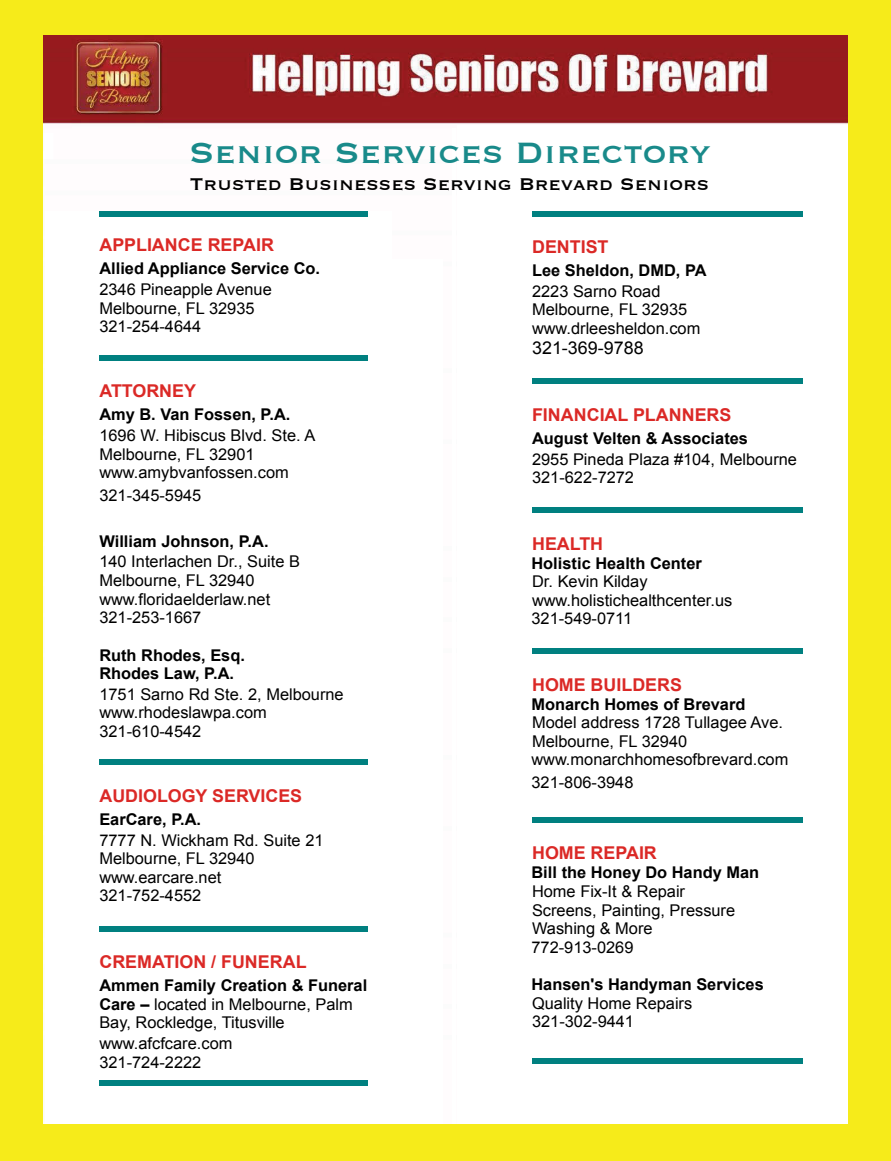
<style>
.page{position:relative;width:891px;height:1161px;background:#f6eb1a}
.page>*{position:absolute;margin:0;border:0;box-sizing:border-box;transform-origin:0 0}
.t1{font:38.25px "Copperplate";color:#198a8a}
.t2{font:22.05px "Copperplate";color:#000}
.t3{font:700 17.7px "Arial";color:#db2926}
.t4{font:17.7px "Arial";color:#000}
.t5{font:16.2px/18.6px "Arial";color:#000}
.t6{font:700 16.2px/20.7px "Arial";color:#000}
.s1{font-weight:400}
.s2{font-weight:700}
</style>
<div class="page">
<img style="left:43px;top:35px;width:805px;height:1089px">
<hr style="left:452px;top:128px;width:4px;height:996px;background:#fff">
<div style="left:457px;top:125px;width:391px;height:999px;background:#fff"></div>
<div style="left:45px;top:259px;width:398px;height:865px;background:#fff"></div>
<div style="left:532px;top:211px;width:270px;height:6px;background:#008080"></div>
<div style="left:532px;top:379px;width:270px;height:5px;background:#008080"></div>
<div style="left:532px;top:507px;width:270px;height:6px;background:#008080"></div>
<div style="left:532px;top:649px;width:270px;height:5px;background:#008080"></div>
<div style="left:532px;top:817px;width:270px;height:6px;background:#008080"></div>
<div style="left:532px;top:1058px;width:270px;height:6px;background:#008080"></div>
<div style="left:45px;top:211px;width:347px;height:913px;background:#fff"></div>
<div style="left:99px;top:211px;width:269px;height:6px;background:#008080"></div>
<div style="left:99px;top:355px;width:269px;height:6px;background:#008080"></div>
<div style="left:99px;top:760px;width:269px;height:5px;background:#008080"></div>
<div style="left:99px;top:926px;width:269px;height:5px;background:#008080"></div>
<div style="left:99px;top:1080px;width:269px;height:6px;background:#008080"></div>
<p class="t1" style="left:189px;top:127px;width:524px">Senior Services Directory</p>
<p class="t2" style="left:190px;top:169px;width:521px">Trusted Businesses Serving Brevard Seniors</p>
<p class="t3" style="left:99px;top:238px;width:176px">APPLIANCE REPAIR</p>
<p class="t6" style="left:99px;top:260px;width:222px">Allied Appliance Service Co.<br><span class="s1">2346 Pineapple Avenue</span></p>
<p class="t5" style="left:99px;top:300px;width:157px">Melbourne, FL 32935<br>321-254-4644</p>
<p class="t3" style="left:99px;top:384px;width:98px">ATTORNEY</p>
<p class="t5" style="left:99px;top:406px;width:217px;line-height:20.7px"><span class="s2">Amy B. Van Fossen, P.A.<br></span>1696 W. Hibiscus Blvd. Ste. A</p>
<p class="t5" style="left:99px;top:446px;width:191px">Melbourne, FL 32901 www.amybvanfossen.com</p>
<p class="t5" style="left:99px;top:487px;width:104px">321-345-5945</p>
<p class="t5" style="left:99px;top:532px;width:202px;line-height:20.7px"><span class="s2">William Johnson, P.A.<br></span>140 Interlachen Dr., Suite B</p>
<p class="t5" style="left:99px;top:573px;width:172px">Melbourne, FL 32940 www.floridaelderlaw.net<br>321-253-1667</p>
<p class="t6" style="left:99px;top:647px;width:147px;line-height:18.5px">Ruth Rhodes, Esq.<br>Rhodes Law, P.A.</p>
<p class="t5" style="left:99px;top:686px;width:246px">1751 Sarno Rd Ste. 2, Melbourne www.rhodeslawpa.com<br>321-610-4542</p>
<p class="t3" style="left:99px;top:789px;width:204px">AUDIOLOGY SERVICES</p>
<p class="t5" style="left:99px;top:810px;width:226px;line-height:20.7px"><span class="s2">EarCare, P.A.<br></span>7777 N. Wickham Rd. Suite 21</p>
<p class="t5" style="left:99px;top:851px;width:157px">Melbourne, FL 32940 www.earcare.net<br>321-752-4552</p>
<p class="t3" style="left:99px;top:955px;width:209px">CREMATION / FUNERAL</p>
<p class="t5" style="left:99px;top:977px;width:269px"><span class="s2">Ammen Family Creation &amp; Funeral<br>Care –</span> located in Melbourne, Palm<br>Bay, Rockledge, Titusville</p>
<p class="t5" style="left:99px;top:1035px;width:135px">www.afcfcare.com<br>321-724-2222</p>
<p class="t3" style="left:532px;top:240px;width:78px">DENTIST</p>
<p class="t6" style="left:532px;top:262px;width:176px">Lee Sheldon, DMD, PA<br><span class="s1">2223 Sarno Road</span></p>
<p class="t5" style="left:532px;top:302px;width:170px">Melbourne, FL 32935 www.drleesheldon.com</p>
<p class="t4" style="left:532px;top:341px;width:113px">321-369-9788</p>
<p class="t3" style="left:532px;top:408px;width:201px">FINANCIAL PLANNERS</p>
<p class="t5" style="left:532px;top:429px;width:267px;line-height:20.7px"><span class="s2">August Velten &amp; Associates<br></span>2955 Pineda Plaza #104, Melbourne</p>
<p class="t5" style="left:532px;top:470px;width:104px">321-622-7272</p>
<p class="t3" style="left:532px;top:537px;width:73px">HEALTH</p>
<p class="t5" style="left:531px;top:555px;width:202px"><span class="s2">Holistic Health Center<br></span>Dr. Kevin Kilday www.holistichealthcenter.us<br>321-549-0711</p>
<p class="t3" style="left:532px;top:678px;width:152px">HOME BUILDERS</p>
<p class="t5" style="left:531px;top:696px;width:258px"><span class="s2">Monarch Homes of Brevard<br></span>Model address 1728 Tullagee Ave.<br>Melbourne, FL 32940 www.monarchhomesofbrevard.com</p>
<p class="t5" style="left:531px;top:775px;width:104px">321-806-3948</p>
<p class="t3" style="left:532px;top:847px;width:126px">HOME REPAIR</p>
<p class="t5" style="left:531px;top:865px;width:229px"><span class="s2">Bill the Honey Do Handy Man<br></span>Home Fix-It &amp; Repair<br>Screens, Painting, Pressure<br>Washing &amp; More<br>772-913-0269</p>
<p class="t5" style="left:531px;top:976px;width:234px"><span class="s2">Hansen's Handyman Services<br></span>Quality Home Repairs<br>321-302-9441</p>
</div>
